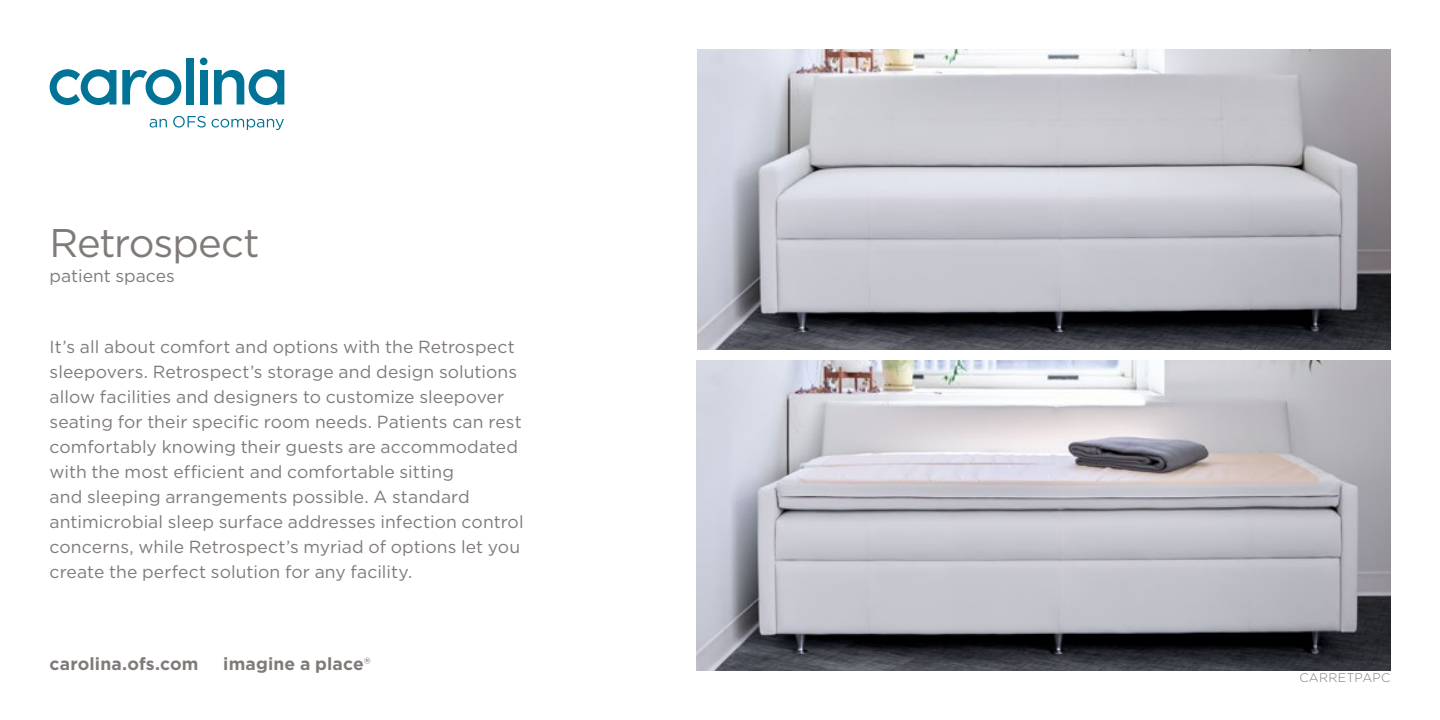
<style>
.page{position:relative;width:1440px;height:720px;background:#fff}
.page>*{position:absolute;margin:0;border:0;box-sizing:border-box;transform-origin:0 0}
.t1{font:40px "Gotham";letter-spacing:-.03em;color:#807b78}
.t2{font:17.5px/25px "Gotham";letter-spacing:.005em;color:#807b78}
.t3{font:700 17.5px "Gotham";letter-spacing:.01em;color:#807b78}
.t4{font:300 12.5px "Gotham";letter-spacing:.02em;color:#807b78}
.s1{font-weight:400}
</style>
<div class="page">
<img style="left:697px;top:50px;width:693px;height:299px">
<img style="left:696px;top:361px;width:694px;height:310px">
<svg style="left:50px;top:69px;width:66px;height:36px"></svg>
<svg style="left:122px;top:69px;width:59px;height:36px"></svg>
<div style="left:186px;top:58px;width:7px;height:47px;background:#007396"></div>
<div style="left:200px;top:58px;width:8px;height:7px;background:#007396;border-radius:50%"></div>
<div style="left:200px;top:70px;width:8px;height:34px;background:#007396"></div>
<svg style="left:214px;top:69px;width:70px;height:36px"></svg>
<svg style="left:150px;top:119px;width:17px;height:9px"></svg>
<svg style="left:173px;top:116px;width:33px;height:12px"></svg>
<svg style="left:212px;top:119px;width:72px;height:11px"></svg>
<h1 class="t1" style="left:50px;top:217px;width:211px">Retrospect</h1>
<p class="t2" style="left:50px;top:263px;width:127px">patient spaces</p>
<p class="t2" style="left:50px;top:334px;width:476px">It’s all about comfort and options with the Retrospect sleepovers. Retrospect’s storage and design solutions allow facilities and designers to customize sleepover seating for their specific room needs. Patients can rest comfortably knowing their guests are accommodated with the most efficient and comfortable sitting<br>and sleeping arrangements possible. A standard antimicrobial sleep surface addresses infection control concerns, while Retrospect’s myriad of options let you create the perfect solution for any facility.</p>
<p class="t3" style="left:50px;top:653px;width:150px">carolina.ofs.com</p>
<p class="t3" style="left:223px;top:653px;width:149px">imagine a place<span class="s1">®</span></p>
<p class="t4" style="left:1299px;top:670px;width:92px">CARRETPAPC</p>
</div>
